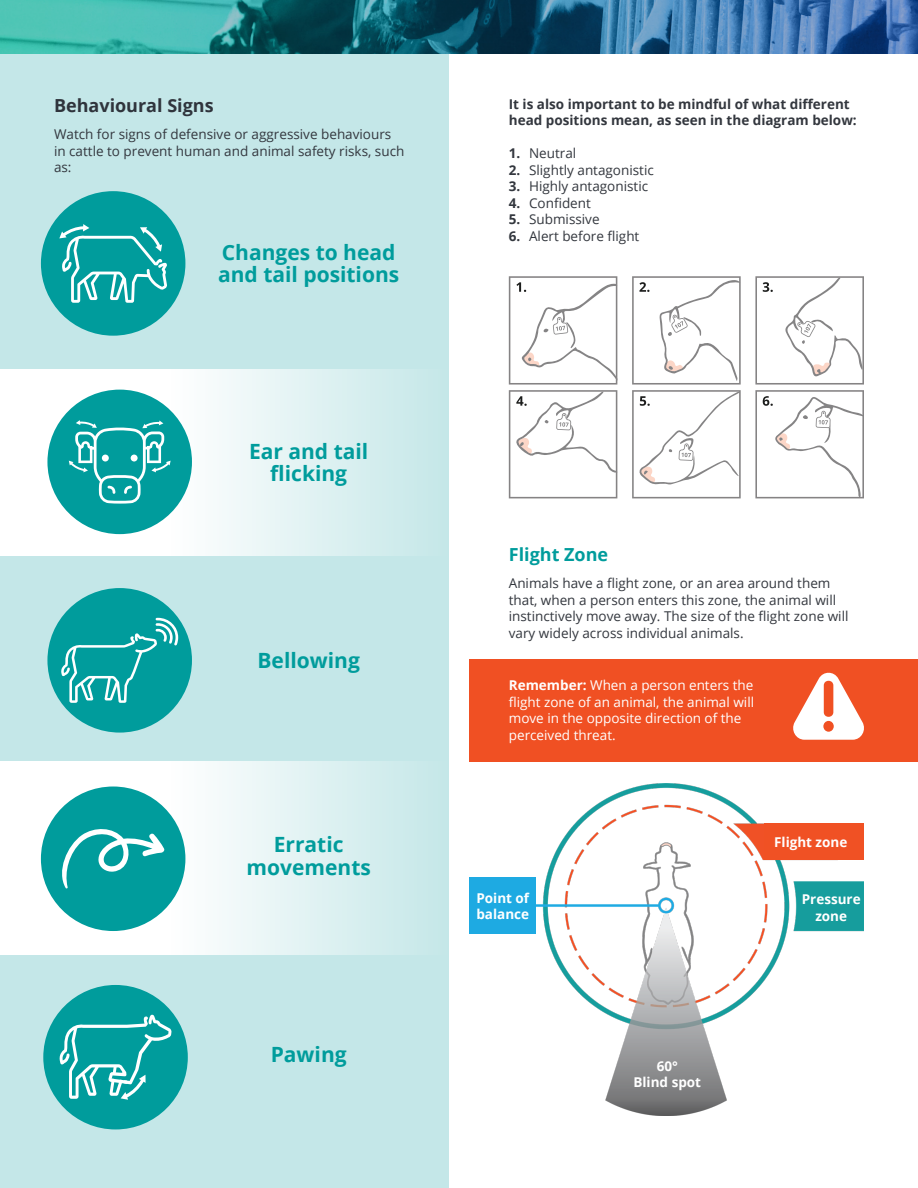
<style>
.page{position:relative;width:918px;height:1188px;background:#fff}
.page>*{position:absolute;margin:0;border:0;box-sizing:border-box;transform-origin:0 0}
.subheading{font:700 21px/22.5px "Open Sans";color:#009c9c;text-align:center}
.subheading-2{font:700 18px "Open Sans";color:#2f343c}
.subheading-3{font:700 18px "Open Sans";color:#009c9c}
.body{font:13.5px/16.5px "Open Sans";color:#33373e}
.body-2{font:13.5px/16.5px "Open Sans";color:#fff}
.body-3{font:700 13.5px/16.5px "Open Sans";color:#33373e}
.body-4{font:700 13.5px/16.5px "Open Sans";color:#fff;text-align:center}
.s1{font-weight:700}
</style>
<div class="page">
<div style="left:470px;top:659px;width:448px;height:102px;background:#f05023"></div>
<div style="left:0;top:54px;width:448px;height:1134px;background:#c4e7e8"></div>
<svg style="left:0;top:0;width:918px;height:54px;background:#2d788f"></svg>
<svg style="left:509px;top:276px;width:109px;height:222px"></svg>
<svg style="left:632px;top:276px;width:109px;height:222px"></svg>
<svg style="left:755px;top:276px;width:109px;height:222px"></svg>
<svg style="left:793px;top:672px;width:71px;height:68px"></svg>
<img style="left:470px;top:783px;width:394px;height:333px">
<div style="left:470px;top:878px;width:66px;height:56px;background:#1eaae2"></div>
<div style="left:764px;top:824px;width:100px;height:36px;background:#f05124"></div>
<div style="left:0;top:369px;width:448px;height:187px;background:linear-gradient(to right,#fff,#cdeaeb)"></div>
<div style="left:0;top:761px;width:448px;height:194px;background:linear-gradient(to right,#fff,#cdeaeb)"></div>
<div style="left:41px;top:191px;width:144px;height:145px;background:#009c9c;border-radius:50%"></div>
<svg style="left:59px;top:224px;width:108px;height:79px"></svg>
<div style="left:47px;top:588px;width:145px;height:145px;background:#009c9c;border-radius:50%"></div>
<svg style="left:61px;top:618px;width:117px;height:85px"></svg>
<div style="left:47px;top:390px;width:145px;height:144px;background:#009c9c;border-radius:50%"></div>
<div style="left:43px;top:985px;width:145px;height:144px;background:#009c9c;border-radius:50%"></div>
<svg style="left:60px;top:1014px;width:112px;height:86px"></svg>
<div style="left:41px;top:787px;width:144px;height:144px;background:#009c9c;border-radius:50%"></div>
<svg style="left:62px;top:829px;width:103px;height:60px"></svg>
<svg style="left:69px;top:420px;width:102px;height:84px"></svg>
<p class="subheading-2" style="left:54px;top:93px;width:161px">Behavioural Signs</p>
<p class="body" style="left:54px;top:126px;width:352px">Watch for signs of defensive or aggressive behaviours in cattle to prevent human and animal safety risks, such as:</p>
<p class="subheading" style="left:218px;top:241px;width:183px;text-align:left">Changes to head and tail positions</p>
<p class="subheading" style="left:249px;top:439px;width:121px">Ear and tail flicking</p>
<p class="subheading" style="left:258px;top:649px;width:104px">Bellowing</p>
<p class="subheading" style="left:247px;top:833px;width:126px">Erratic movements</p>
<p class="subheading" style="left:271px;top:1043px;width:77px">Pawing</p>
<p class="body-3" style="left:509px;top:95px;width:349px">It is also important to be mindful of what different head positions mean, as seen in the diagram below:</p>
<p class="body" style="left:509px;top:145px;width:69px"><span class="s1">1.</span> Neutral</p>
<p class="body" style="left:509px;top:161px;width:147px"><span class="s1">2.</span> Slightly antagonistic</p>
<p class="body" style="left:509px;top:178px;width:141px"><span class="s1">3.</span> Highly antagonistic</p>
<p class="body" style="left:509px;top:194px;width:84px"><span class="s1">4.</span> Confident</p>
<p class="body" style="left:509px;top:211px;width:92px"><span class="s1">5.</span> Submissive</p>
<p class="body" style="left:509px;top:227px;width:132px"><span class="s1">6.</span> Alert before flight</p>
<p class="subheading-3" style="left:509px;top:542px;width:101px">Flight Zone</p>
<p class="body" style="left:509px;top:575px;width:341px">Animals have a flight zone, or an area around them that, when a person enters this zone, the animal will instinctively move away. The size of the flight zone will vary widely across individual animals.</p>
<p class="body-2" style="left:509px;top:677px;width:247px"><span class="s1">Remember:</span> When a person enters the flight zone of an animal, the animal will move in the opposite direction of the perceived threat.</p>
<p class="body-4" style="left:476px;top:889px;width:54px;text-align:left">Point of balance</p>
<p class="body-4" style="left:633px;top:1057px;width:69px">60°<br>Blind spot</p>
<p class="body-4" style="left:774px;top:833px;width:75px">Flight zone</p>
<p class="body-4" style="left:802px;top:891px;width:60px">Pressure zone</p>
</div>
